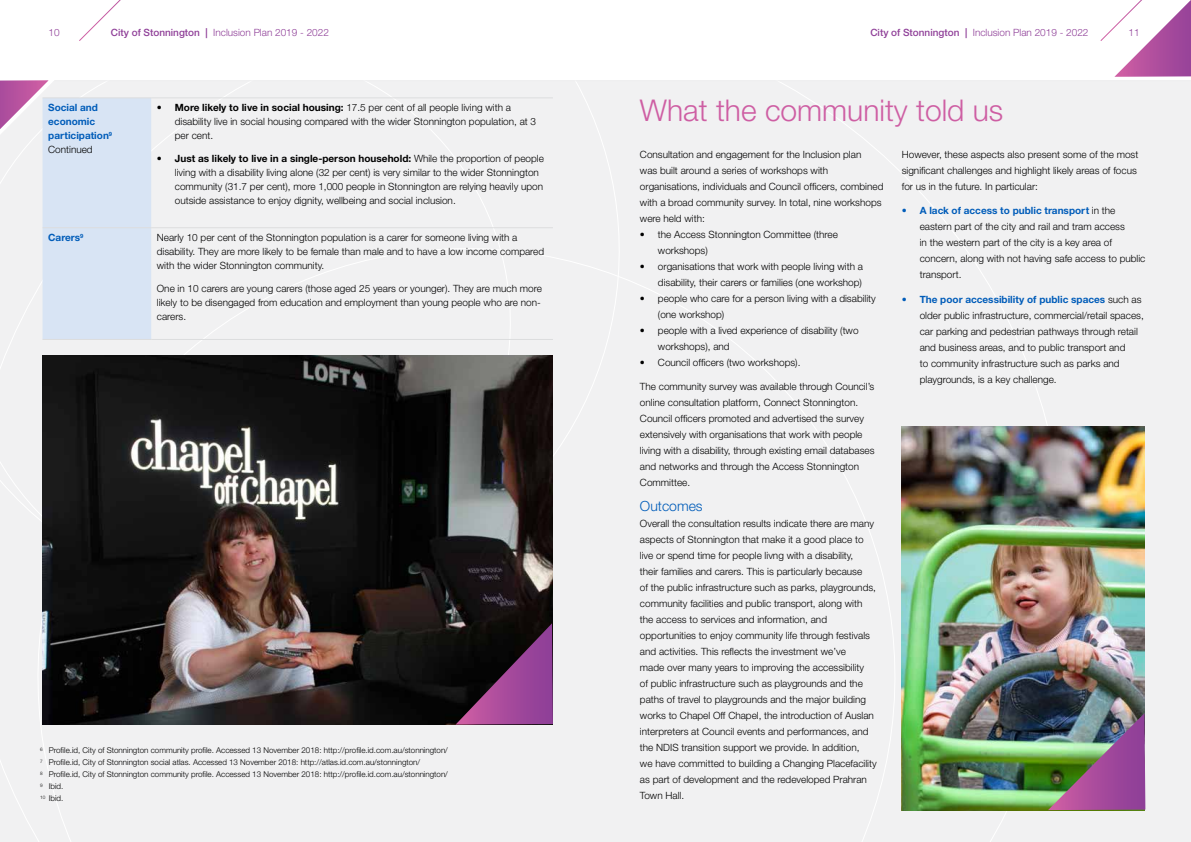
<style>
.page{position:relative;width:1191px;height:842px;background:#fff}
.page>*{position:absolute;margin:0;border:0;box-sizing:border-box;transform-origin:0 0}
.t1{font:300 30px "Helvetica Neue";color:#ce5ea3}
.t2{font:300 14px "Helvetica Neue";color:#005cb9}
.t3{font:300 10px/16px "Helvetica Neue";color:#000}
.t4{font:700 10px "Helvetica Neue CE";color:#000}
.t5{font:700 10px/14px "Helvetica Neue CE";color:#005cb9}
.t6{font:300 10px "Helvetica Neue";color:#8f3f98}
.t7{font:300 8px/12px "Helvetica Neue";color:#000}
.s1{font-family:"Helvetica Neue CE";font-weight:500}
.s2{font-family:"Helvetica Neue";font-weight:300}
.s3{font-family:"Helvetica Neue";font-weight:300;color:#000}
</style>
<div class="page">
<div style="left:0;top:81px;width:1191px;height:761px;background:#f1f1f2"></div>
<svg style="left:1100px;top:0;width:91px;height:77px"></svg>
<hr style="left:0;top:80px;width:1191px;height:1px;background:#efeff0">
<svg style="left:0;top:339px;width:63px;height:503px"></svg>
<svg style="left:79px;top:0;width:42px;height:41px"></svg>
<svg style="left:0;top:80px;width:151px;height:259px"></svg>
<hr style="left:43px;top:97px;width:108px;height:1px;background:#dcddde">
<hr style="left:43px;top:227px;width:108px;height:1px;background:#dcddde">
<hr style="left:151px;top:227px;width:402px;height:1px;background:#dcddde">
<hr style="left:43px;top:339px;width:108px;height:1px;background:#dcddde">
<hr style="left:151px;top:339px;width:402px;height:1px;background:#dcddde">
<hr style="left:151px;top:97px;width:402px;height:1px;background:#dcddde">
<img style="left:43px;top:356px;width:510px;height:369px">
<img style="left:901px;top:427px;width:243px;height:383px">
<svg style="left:455px;top:623px;width:98px;height:102px;background:#542850"></svg>
<img style="left:1048px;top:713px;width:97px;height:97px">
<p class="t6" style="left:49px;top:27px;width:13px">10</p>
<p class="t6" style="left:111px;top:27px;width:220px"><span class="s1">City of Stonnington |</span> Inclusion Plan 2019 - 2022</p>
<p class="t6" style="left:870px;top:27px;width:220px"><span class="s1">City of Stonnington |</span> Inclusion Plan 2019 - 2022</p>
<p class="t6" style="left:1128px;top:27px;width:13px">11</p>
<p class="t5" style="left:48px;top:101px;width:65px">Social and economic participation<sup>9</sup></p>
<p class="t3" style="left:48px;top:141px;width:46px">Continued</p>
<p class="t4" style="left:157px;top:102px;width:356px">• More likely to live in social housing: <span class="s2">17.5 per cent of all people living with a</span></p>
<p class="t3" style="left:175px;top:115px;width:363px;line-height:14px">disability live in social housing compared with the wider Stonnington population, at 3 per cent.</p>
<p class="t4" style="left:157px;top:152px;width:388px">• Just as likely to live in a single-person household: <span class="s2">While the proportion of people</span></p>
<p class="t3" style="left:175px;top:165px;width:370px;line-height:14px">living with a disability living alone (32 per cent) is very similar to the wider Stonnington community (31.7 per cent), more 1,000 people in Stonnington are relying heavily upon outside assistance to enjoy dignity, wellbeing and social inclusion.</p>
<p class="t5" style="left:48px;top:231px;width:37px">Carers<sup>9</sup></p>
<p class="t3" style="left:157px;top:230px;width:389px;line-height:14px">Nearly 10 per cent of the Stonnington population is a carer for someone living with a disability. They are more likely to be female than male and to have a low income compared with the wider Stonnington community.</p>
<p class="t3" style="left:157px;top:281px;width:386px;line-height:14px;text-align:justify">One in 10 carers are young carers (those aged 25 years or younger). They are much more likely to be disengaged from education and employment than young people who are non&shy;carers.</p>
<p class="t7" style="left:40px;top:744px;width:409px"><sup>6</sup> Profile.id, City of Stonnington community profile. Accessed 13 November 2018: http://profile.id.com.au/stonnington/ <sup>7</sup> Profile.id, City of Stonnington social atlas. Accessed 13 November 2018: http://atlas.id.com.au/stonnington/<br><sup>8</sup> Profile.id, City of Stonnington community profile. Accessed 13 November 2018: http://profile.id.com.au/stonnington/ <sup>9</sup> Ibid.<br><sup>10</sup> Ibid.</p>
<h1 class="t1" style="left:640px;top:92px;width:365px">What the community told us</h1>
<p class="t3" style="left:640px;top:146px;width:245px">Consultation and engagement for the Inclusion plan<br>was built around a series of workshops with organisations, individuals and Council officers, combined with a broad community survey. In total, nine workshops were held with:</p>
<p class="t3" style="left:658px;top:226px;width:181px;text-indent:-18px">• the Access Stonnington Committee (three workshops)</p>
<p class="t3" style="left:640px;top:258px;width:225px;text-align:right">• organisations that work with people living with a disability, their carers or families (one workshop)</p>
<p class="t3" style="left:658px;top:290px;width:219px;text-indent:-18px">• people who care for a person living with a disability (one workshop)</p>
<p class="t3" style="left:658px;top:322px;width:202px;text-indent:-18px">• people with a lived experience of disability (two workshops), and</p>
<p class="t3" style="left:640px;top:354px;width:162px">• Council officers (two workshops).</p>
<p class="t3" style="left:640px;top:379px;width:236px">The community survey was available through Council’s online consultation platform, Connect Stonnington.<br>Council officers promoted and advertised the survey extensively with organisations that work with people living with a disability, through existing email databases and networks and through the Access Stonnington Committee.</p>
<h2 class="t2" style="left:640px;top:497px;width:64px">Outcomes</h2>
<p class="t3" style="left:640px;top:515px;width:238px">Overall the consultation results indicate there are many aspects of Stonnington that make it a good place to live or spend time for people livng with a disability,<br>their families and carers. This is particularly because<br>of the public infrastructure such as parks, playgrounds, community facilities and public transport, along with the access to services and information, and opportunities to enjoy community life through festivals and activities. This reflects the investment we’ve<br>made over many years to improving the accessibility<br>of public infrastructure such as playgrounds and the paths of travel to playgrounds and the major building works to Chapel Off Chapel, the introduction of Auslan interpreters at Council events and performances, and the NDIS transition support we provide. In addition,<br>we have committed to building a Changing Placefacility as part of development and the redeveloped Prahran Town Hall.</p>
<p class="t3" style="left:901px;top:146px;width:238px">However, these aspects also present some of the most significant challenges and highlight likely areas of focus for us in the future. In particular:</p>
<p class="t5" style="left:901px;top:204px;width:215px">• A lack of access to public transport <span class="s3">in the</span></p>
<p class="t3" style="left:919px;top:219px;width:227px">eastern part of the city and rail and tram access<br>in the western part of the city is a key area of concern, along with not having safe access to public transport.</p>
<p class="t5" style="left:901px;top:292px;width:241px">• The poor accessibility of public spaces <span class="s3">such as</span></p>
<p class="t3" style="left:919px;top:307px;width:225px">older public infrastructure, commercial/retail spaces, car parking and pedestrian pathways through retail and business areas, and to public transport and<br>to community infrastructure such as parks and playgrounds, is a key challenge.</p>
</div>
